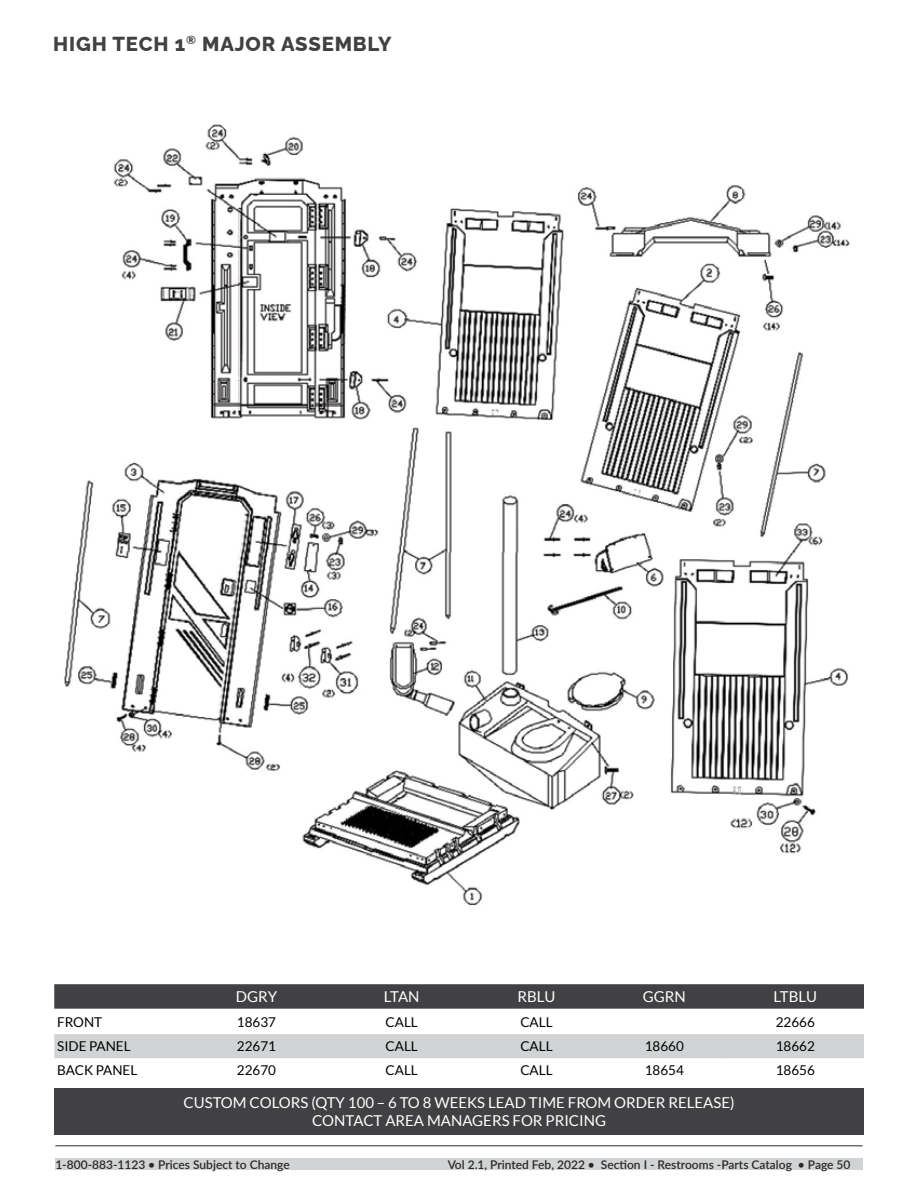
<style>
.page{position:relative;width:918px;height:1188px;background:#fff}
.page>*{position:absolute;margin:0;border:0;box-sizing:border-box;transform-origin:0 0}
.t1{font:800 20.25px "Raleway";letter-spacing:.04em;color:#414042}
.t2{font:15px/18px "Lato";color:#fff;text-align:center}
.t3{font:13.5px "Lato";color:#000}
.t4{font:600 12px "Lato";color:#292927}
</style>
<div class="page">
<div style="left:55px;top:1158px;width:808px;height:11px;background:#d1d3d4"></div>
<hr style="left:55px;top:1146px;width:808px;height:1px;background:#292927">
<svg style="left:54px;top:984px;width:810px;height:25px;background:#454446"></svg>
<svg style="left:55px;top:1058px;width:809px;height:1px"></svg>
<div style="left:54px;top:1034px;width:810px;height:24px;background:#d1d3d4"></div>
<div style="left:54px;top:1088px;width:810px;height:47px;background:#414042"></div>
<img style="left:64px;top:124px;width:786px;height:782px">
<h1 class="t1" style="left:53px;top:27px;width:340px">HIGH TECH 1<sup>®</sup> MAJOR ASSEMBLY</h1>
<p class="t2" style="left:236px;top:988px;width:43px">DGRY</p>
<p class="t2" style="left:384px;top:988px;width:37px">LTAN</p>
<p class="t2" style="left:518px;top:988px;width:40px">RBLU</p>
<p class="t2" style="left:643px;top:988px;width:45px">GGRN</p>
<p class="t2" style="left:773px;top:988px;width:45px">LTBLU</p>
<p class="t3" style="left:57px;top:1015px;width:46px">FRONT</p>
<p class="t3" style="left:237px;top:1015px;width:41px">18637</p>
<p class="t3" style="left:386px;top:1015px;width:34px">CALL</p>
<p class="t3" style="left:520px;top:1015px;width:34px">CALL</p>
<p class="t3" style="left:776px;top:1015px;width:41px">22666</p>
<p class="t3" style="left:57px;top:1039px;width:75px">SIDE PANEL</p>
<p class="t3" style="left:237px;top:1039px;width:41px">22671</p>
<p class="t3" style="left:386px;top:1039px;width:34px">CALL</p>
<p class="t3" style="left:520px;top:1039px;width:34px">CALL</p>
<p class="t3" style="left:645px;top:1039px;width:41px">18660</p>
<p class="t3" style="left:776px;top:1039px;width:41px">18662</p>
<p class="t3" style="left:57px;top:1063px;width:82px">BACK PANEL</p>
<p class="t3" style="left:237px;top:1063px;width:41px">22670</p>
<p class="t3" style="left:386px;top:1063px;width:34px">CALL</p>
<p class="t3" style="left:520px;top:1063px;width:34px">CALL</p>
<p class="t3" style="left:645px;top:1063px;width:41px">18654</p>
<p class="t3" style="left:776px;top:1063px;width:41px">18656</p>
<p class="t2" style="left:184px;top:1093px;width:553px">CUSTOM COLORS (QTY 100 – 6 TO 8 WEEKS LEAD TIME FROM ORDER RELEASE)<br>CONTACT AREA MANAGERS FOR PRICING</p>
<p class="t4" style="left:55px;top:1155px;width:236px">1-800-883-1123 • Prices Subject to Change</p>
<p class="t4" style="left:448px;top:1155px;width:404px">Vol 2.1, Printed Feb, 2022 • Section I - Restrooms -Parts Catalog • Page 50</p>
</div>
